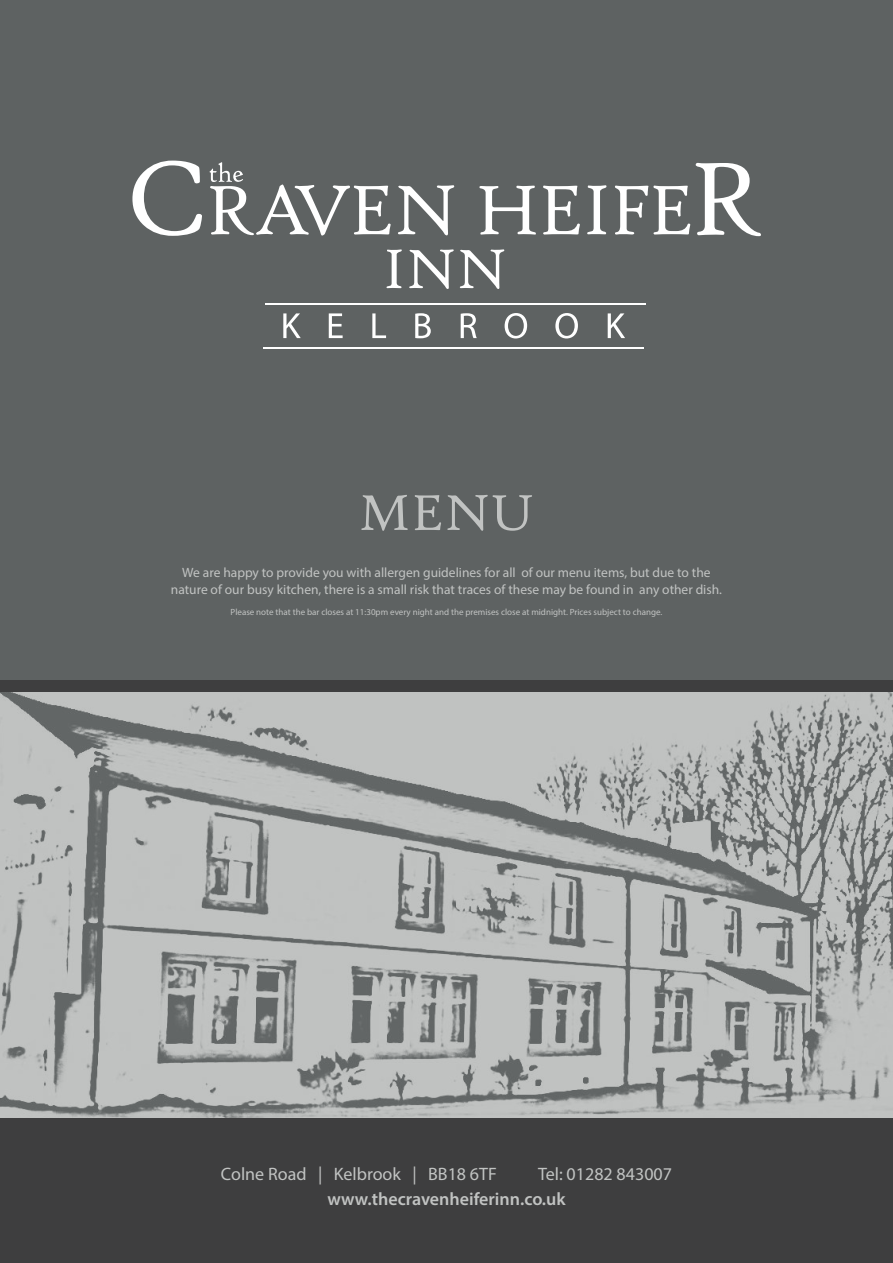
<style>
.page{position:relative;width:893px;height:1263px;background:#5e6262}
.page>*{position:absolute;margin:0;border:0;box-sizing:border-box;transform-origin:0 0}
.t1{font:54px "High Tower Text";color:#c1c3c2}
.t2{font:18px "Myriad Pro";color:#c1c3c2}
.t3{font:600 18px "Myriad Pro";color:#c1c3c2}
.t4{font:13.5px/17.1px "Myriad Pro";color:#c1c3c2;text-align:center}
.t5{font:9px "Myriad Pro";color:#c1c3c2}
</style>
<div class="page">
<img style="left:0;top:692px;width:893px;height:427px">
<svg style="left:398px;top:185px;width:56px;height:51px"></svg>
<svg style="left:479px;top:186px;width:57px;height:49px"></svg>
<svg style="left:543px;top:186px;width:37px;height:49px"></svg>
<svg style="left:587px;top:185px;width:19px;height:49px"></svg>
<svg style="left:615px;top:186px;width:75px;height:49px"></svg>
<svg style="left:387px;top:249px;width:15px;height:39px"></svg>
<svg style="left:409px;top:249px;width:45px;height:40px"></svg>
<svg style="left:460px;top:249px;width:44px;height:40px"></svg>
<svg style="left:210px;top:162px;width:181px;height:74px"></svg>
<svg style="left:132px;top:161px;width:70px;height:75px"></svg>
<svg style="left:696px;top:163px;width:65px;height:73px"></svg>
<svg style="left:283px;top:313px;width:18px;height:25px"></svg>
<svg style="left:329px;top:313px;width:14px;height:25px"></svg>
<svg style="left:372px;top:313px;width:14px;height:25px"></svg>
<svg style="left:415px;top:313px;width:16px;height:25px"></svg>
<svg style="left:461px;top:313px;width:16px;height:25px"></svg>
<svg style="left:505px;top:313px;width:22px;height:25px"></svg>
<svg style="left:555px;top:313px;width:23px;height:25px"></svg>
<svg style="left:608px;top:313px;width:17px;height:25px"></svg>
<hr style="left:265px;top:303px;width:380px;height:2px;background:#fff">
<hr style="left:263px;top:347px;width:381px;height:2px;background:#fff">
<div style="left:0;top:1119px;width:893px;height:144px;background:#3e3e3f"></div>
<div style="left:0;top:680px;width:893px;height:12px;background:#3e3e3f"></div>
<h1 class="t1" style="left:359px;top:480px;width:177px">MENU</h1>
<p class="t4" style="left:171px;top:565px;width:553px">We are happy to provide you with allergen guidelines for all of our menu items, but due to the nature of our busy kitchen, there is a small risk that traces of these may be found in any other dish.</p>
<p class="t5" style="left:231px;top:609px;width:433px">Please note that the bar closes at 11:30pm every night and the premises close at midnight. Prices subject to change.</p>
<h2 class="t2" style="left:221px;top:1167px;width:277px">Colne Road | Kelbrook | BB18 6TF</h2>
<h2 class="t2" style="left:538px;top:1167px;width:135px">Tel: 01282 843007</h2>
<h2 class="t3" style="left:327px;top:1192px;width:240px">www.thecravenheiferinn.co.uk</h2>
</div>
